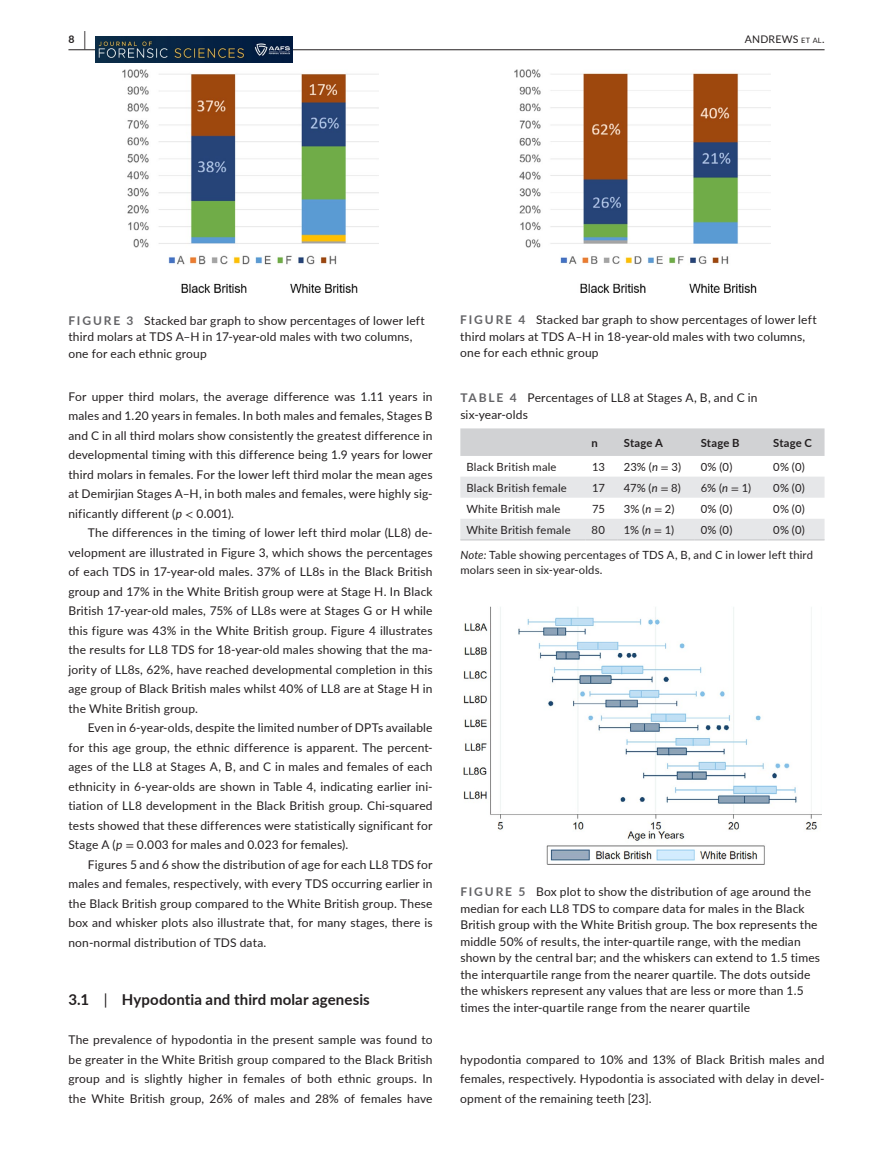
<style>
.page{position:relative;width:893px;height:1174px;background:#fff}
.page>*{position:absolute;margin:0;border:0;box-sizing:border-box;transform-origin:0 0}
.t1{font:700 15px "Lato";letter-spacing:.01em;color:#231f20}
.t2{font:12px/19.5px "Lato";letter-spacing:.015em;color:#231f20;text-align:justify}
.t3{font:11.25px/15.8px "Lato";letter-spacing:.015em;color:#231f20}
.t4{font:700 11.25px "Lato";letter-spacing:.01em;color:#231f20}
.t5{font:10.5px "Lato";letter-spacing:.02em;color:#231f20}
.t6{font:700 10.5px "Lato";color:#231f20}
.s1{font-size:19.5px}
.s2{font-size:7.35px}
.s3{font-weight:700;color:#636366}
.s4{font-style:italic}
.s5{font-family:"STIX"}
.s6{font-weight:400}
</style>
<div class="page">
<hr style="left:68px;top:49px;width:756px;height:1px;background:#231f20">
<img style="left:96px;top:37px;width:196px;height:25px">
<img style="left:123px;top:69px;width:255px;height:224px">
<img style="left:515px;top:69px;width:255px;height:223px">
<div style="left:460px;top:428px;width:364px;height:28px;background:#d1d2d4"></div>
<svg style="left:460px;top:477px;width:364px;height:62px"></svg>
<hr style="left:460px;top:539px;width:125px;height:1px;background:#d1d2d4">
<hr style="left:585px;top:539px;width:33px;height:1px;background:#d1d2d4">
<hr style="left:618px;top:539px;width:77px;height:1px;background:#d1d2d4">
<hr style="left:695px;top:539px;width:72px;height:1px;background:#d1d2d4">
<hr style="left:767px;top:539px;width:57px;height:1px;background:#d1d2d4">
<img style="left:463px;top:606px;width:358px;height:258px">
<p class="t6" style="left:68px;top:31px;width:19px">8 <span class="s1">|</span></p>
<p class="t5" style="left:745px;top:31px;width:81px">ANDREWS <span class="s2">et al</span>.</p>
<p class="t2" style="left:68px;top:312px;width:358px;line-height:16.5px;text-align:left"><span class="s3">FIGURE 3</span> Stacked bar graph to show percentages of lower left third molars at TDS A–H in 17-year-old males with two columns, one for each ethnic group</p>
<p class="t2" style="left:460px;top:311px;width:358px;line-height:16.5px;text-align:left"><span class="s3">FIGURE 4</span> Stacked bar graph to show percentages of lower left third molars at TDS A–H in 18-year-old males with two columns, one for each ethnic group</p>
<p class="t2" style="left:460px;top:389px;width:299px;line-height:16.5px"><span class="s3">TABLE 4</span> Percentages of LL8 at Stages A, B, and C in six-year-olds</p>
<p class="t4" style="left:591px;top:434px;width:8px">n</p>
<p class="t4" style="left:624px;top:434px;width:41px">Stage A</p>
<p class="t4" style="left:701px;top:434px;width:40px">Stage B</p>
<p class="t4" style="left:773px;top:434px;width:40px">Stage C</p>
<p class="t3" style="left:466px;top:458px;width:92px">Black British male</p>
<p class="t3" style="left:592px;top:458px;width:14px">13</p>
<p class="t3" style="left:624px;top:458px;width:59px">23% (<span class="s4">n</span> <span class="s5">=</span> 3)</p>
<p class="t3" style="left:701px;top:458px;width:33px">0% (0)</p>
<p class="t3" style="left:773px;top:458px;width:33px">0% (0)</p>
<p class="t3" style="left:466px;top:479px;width:102px">Black British female</p>
<p class="t3" style="left:592px;top:479px;width:14px">17</p>
<p class="t3" style="left:624px;top:479px;width:59px">47% (<span class="s4">n</span> <span class="s5">=</span> 8)</p>
<p class="t3" style="left:701px;top:479px;width:52px">6% (<span class="s4">n</span> <span class="s5">=</span> 1)</p>
<p class="t3" style="left:773px;top:479px;width:33px">0% (0)</p>
<p class="t3" style="left:466px;top:500px;width:96px">White British male</p>
<p class="t3" style="left:592px;top:500px;width:14px">75</p>
<p class="t3" style="left:624px;top:500px;width:52px">3% (<span class="s4">n</span> <span class="s5">=</span> 2)</p>
<p class="t3" style="left:701px;top:500px;width:33px">0% (0)</p>
<p class="t3" style="left:773px;top:500px;width:33px">0% (0)</p>
<p class="t3" style="left:466px;top:521px;width:106px">White British female</p>
<p class="t3" style="left:591px;top:521px;width:15px">80</p>
<p class="t3" style="left:624px;top:521px;width:52px">1% (<span class="s4">n</span> <span class="s5">=</span> 1)</p>
<p class="t3" style="left:701px;top:521px;width:33px">0% (0)</p>
<p class="t3" style="left:773px;top:521px;width:33px">0% (0)</p>
<p class="t3" style="left:460px;top:546px;width:354px"><span class="s4">Note:</span> Table showing percentages of TDS A, B, and C in lower left third molars seen in six-year-olds.</p>
<p class="t2" style="left:68px;top:386px;width:366px">For upper third molars, the average difference was 1.11 years in males and 1.20 years in females. In both males and females, Stages B and C in all third molars show consistently the greatest difference in developmental timing with this difference being 1.9 years for lower third molars in females. For the lower left third molar the mean ages at Demirjian Stages A–H, in both males and females, were highly sig&shy;nificantly different (<span class="s4">p</span> <span class="s5">&lt;</span> 0.001).</p>
<p class="t2" style="left:68px;top:522px;width:366px;text-indent:20px">The differences in the timing of lower left third molar (LL8) de&shy;velopment are illustrated in Figure 3, which shows the percentages of each TDS in 17-year-old males. 37% of LL8s in the Black British group and 17% in the White British group were at Stage H. In Black British 17-year-old males, 75% of LL8s were at Stages G or H while this figure was 43% in the White British group. Figure 4 illustrates the results for LL8 TDS for 18-year-old males showing that the ma&shy;jority of LL8s, 62%, have reached developmental completion in this age group of Black British males whilst 40% of LL8 are at Stage H in the White British group.</p>
<p class="t2" style="left:68px;top:717px;width:366px;text-indent:19px">Even in 6-year-olds, despite the limited number of DPTs available for this age group, the ethnic difference is apparent. The percent&shy;ages of the LL8 at Stages A, B, and C in males and females of each ethnicity in 6-year-olds are shown in Table 4, indicating earlier ini&shy;tiation of LL8 development in the Black British group. Chi-squared tests showed that these differences were statistically significant for Stage A (<span class="s4">p</span> <span class="s5">=</span> 0.003 for males and 0.023 for females).</p>
<p class="t2" style="left:68px;top:854px;width:366px;text-indent:20px">Figures 5 and 6 show the distribution of age for each LL8 TDS for males and females, respectively, with every TDS occurring earlier in the Black British group compared to the White British group. These box and whisker plots also illustrate that, for many stages, there is non-normal distribution of TDS data.</p>
<p class="t2" style="left:460px;top:883px;width:361px;line-height:16.5px;text-align:left"><span class="s3">FIGURE 5</span> Box plot to show the distribution of age around the median for each LL8 TDS to compare data for males in the Black British group with the White British group. The box represents the middle 50% of results, the inter-quartile range, with the median shown by the central bar; and the whiskers can extend to 1.5 times the interquartile range from the nearer quartile. The dots outside the whiskers represent any values that are less or more than 1.5 times the inter-quartile range from the nearer quartile</p>
<p class="t1" style="left:68px;top:989px;width:303px">3.1 <span class="s6">|</span> Hypodontia and third molar agenesis</p>
<p class="t2" style="left:68px;top:1029px;width:366px">The prevalence of hypodontia in the present sample was found to be greater in the White British group compared to the Black British group and is slightly higher in females of both ethnic groups. In the White British group, 26% of males and 28% of females have</p>
<p class="t2" style="left:460px;top:1049px;width:366px">hypodontia compared to 10% and 13% of Black British males and females, respectively. Hypodontia is associated with delay in devel&shy;opment of the remaining teeth [23].</p>
</div>
